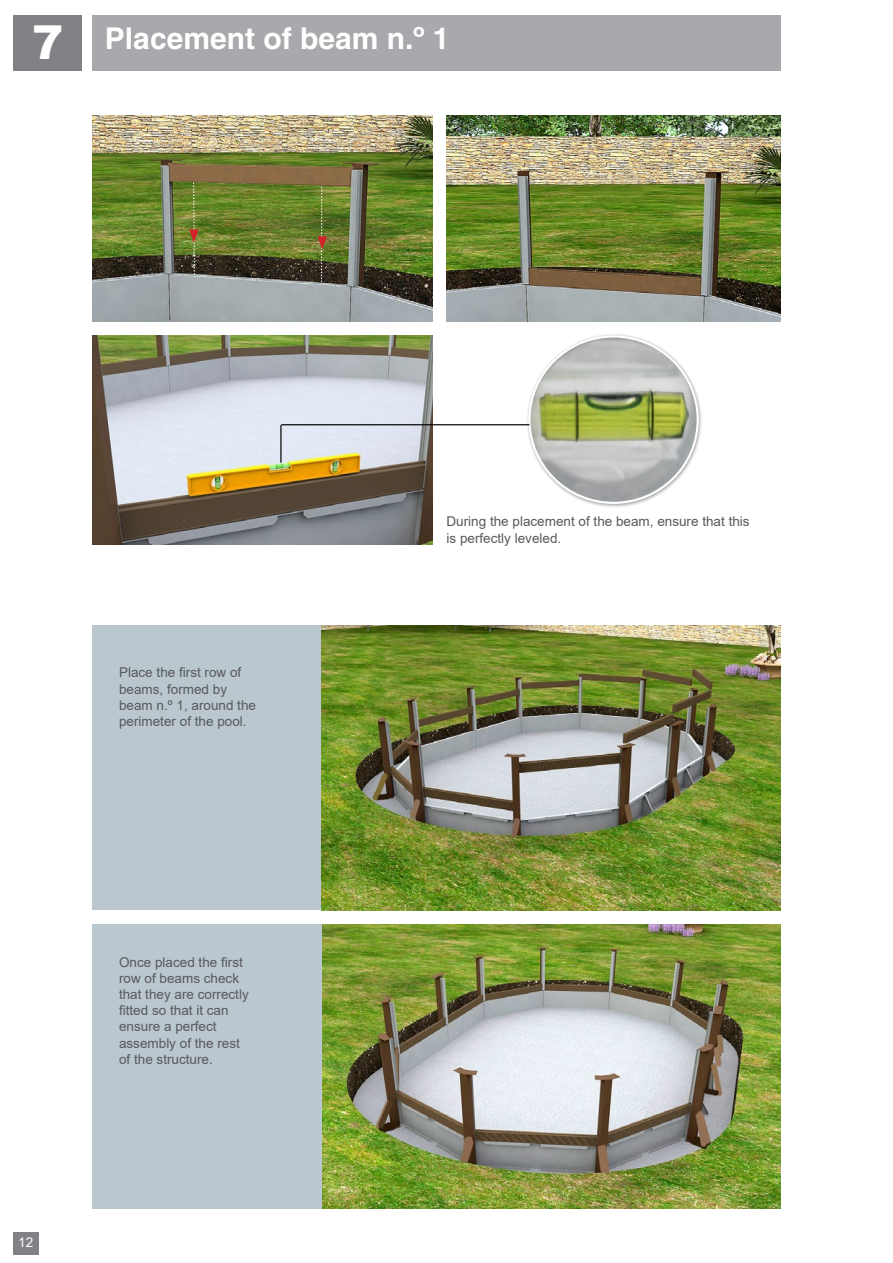
<style>
.page{position:relative;width:893px;height:1263px;background:#fff}
.page>*{position:absolute;margin:0;border:0;box-sizing:border-box;transform-origin:0 0}
.t1{font:700 30px "Helvetica LT Std";color:#fff}
.t2{font:13.5px/16.2px "Arial";color:#58595b}
.t3{font:13.5px "Arial";color:#fff}
.s1{font-family:"Arial";font-weight:900;font-size:46.8px}
</style>
<div class="page">
<img style="left:92px;top:115px;width:340px;height:207px">
<img style="left:92px;top:335px;width:340px;height:209px">
<div style="left:13px;top:15px;width:69px;height:56px;background:#808285"></div>
<div style="left:92px;top:15px;width:689px;height:56px;background:#a7a9ac"></div>
<div style="left:13px;top:1232px;width:25px;height:22px;background:#808285"></div>
<div style="left:526px;top:333px;width:177px;height:175px;background:#000;opacity:.75"></div>
<img style="left:529px;top:336px;width:169px;height:167px">
<hr style="left:281px;top:424px;width:248px;height:1px;background:#000">
<hr style="left:280px;top:425px;width:2px;height:38px;background:#000">
<img style="left:446px;top:115px;width:335px;height:207px">
<svg style="left:180px;top:181px;width:28px;height:95px;background:#677331"></svg>
<svg style="left:317px;top:187px;width:10px;height:95px"></svg>
<div style="left:92px;top:625px;width:230px;height:285px;background:#bac7cf"></div>
<div style="left:92px;top:924px;width:230px;height:285px;background:#bac7cf"></div>
<img style="left:322px;top:924px;width:459px;height:285px">
<img style="left:321px;top:625px;width:460px;height:285px">
<h1 class="t1" style="left:32px;top:21px;width:419px"><span class="s1">7</span> Placement of beam n.º 1</h1>
<p class="t2" style="left:119px;top:664px;width:139px">Place the first row of beams, formed by beam n.º 1, around the perimeter of the pool.</p>
<p class="t3" style="left:18px;top:1233px;width:17px">12</p>
<p class="t2" style="left:119px;top:954px;width:131px">Once placed the first row of beams check that they are correctly fitted so that it can ensure a perfect assembly of the rest of the structure.</p>
<p class="t2" style="left:446px;top:513px;width:305px">During the placement of the beam, ensure that this is perfectly leveled.</p>
</div>
